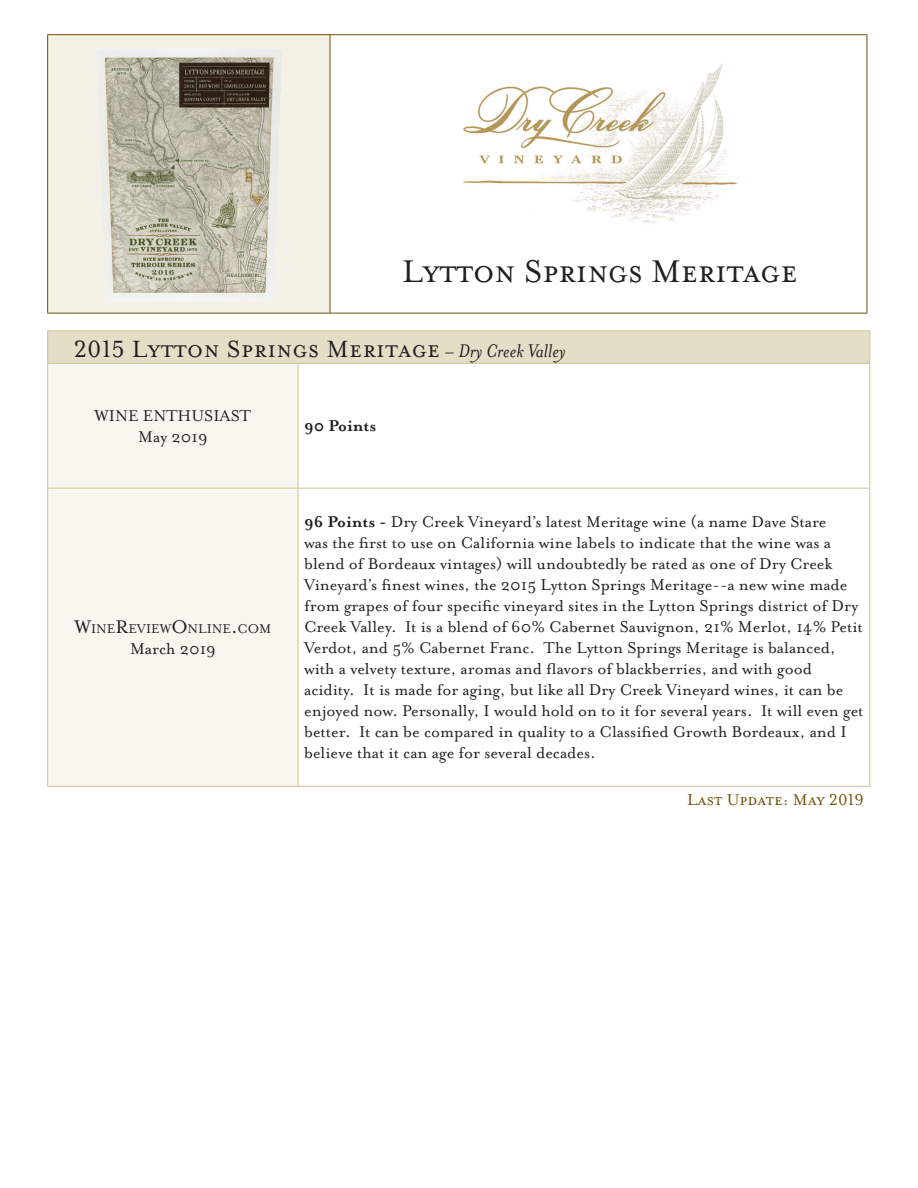
<style>
.page{position:relative;width:918px;height:1188px;background:#fff}
.page>*{position:absolute;margin:0;border:0;box-sizing:border-box;transform-origin:0 0}
.t1{font:36px "Mrs Eaves Small Caps";color:#231f20}
.t2{font:27px "Mrs Eaves Small Caps";letter-spacing:.02em;color:#231f20}
.t3{font:18px/21px "Mrs Eaves Roman";color:#231f20;text-align:center}
.t4{font:18px "Mrs Eaves Small Caps";color:#6f4f06}
.t5{font:700 18px "Mrs Eaves";color:#231f20}
.t6{font:14.7px "Mrs Eaves Roman";color:#231f20}
.s1{font-family:"Mrs Eaves Roman";font-size:19.5px}
.s2{font-family:"Mrs Eaves";font-style:italic;font-size:21px}
.s3{font-size:21px}
.s4{font-family:"Mrs Eaves";font-weight:700}
</style>
<div class="page">
<div style="left:48px;top:35px;width:282px;height:278px;background:#f4f1e6"></div>
<hr style="left:47px;top:34px;width:283px;height:1px;background:#6f4f06">
<hr style="left:47px;top:35px;width:1px;height:278px;background:#6f4f06">
<hr style="left:330px;top:34px;width:537px;height:1px;background:#6f4f06">
<hr style="left:330px;top:35px;width:1px;height:278px;background:#6f4f06">
<hr style="left:867px;top:35px;width:1px;height:278px;background:#6f4f06">
<hr style="left:47px;top:313px;width:283px;height:1px;background:#6f4f06">
<hr style="left:330px;top:313px;width:537px;height:1px;background:#6f4f06">
<div style="left:48px;top:331px;width:822px;height:32px;background:#e4dec6"></div>
<div style="left:48px;top:364px;width:250px;height:422px;background:#f7f6ef"></div>
<hr style="left:47px;top:330px;width:251px;height:1px;background:#cec397">
<hr style="left:47px;top:331px;width:1px;height:32px;background:#cec397">
<hr style="left:298px;top:330px;width:572px;height:1px;background:#cec397">
<hr style="left:870px;top:331px;width:1px;height:32px;background:#cec397">
<hr style="left:47px;top:363px;width:251px;height:1px;background:#cec397">
<hr style="left:47px;top:364px;width:1px;height:124px;background:#cec397">
<hr style="left:298px;top:363px;width:572px;height:1px;background:#cec397">
<hr style="left:298px;top:364px;width:1px;height:124px;background:#cec397">
<hr style="left:870px;top:364px;width:1px;height:124px;background:#cec397">
<hr style="left:47px;top:488px;width:251px;height:1px;background:#cec397">
<hr style="left:47px;top:489px;width:1px;height:297px;background:#cec397">
<hr style="left:298px;top:488px;width:572px;height:1px;background:#cec397">
<hr style="left:298px;top:489px;width:1px;height:297px;background:#cec397">
<hr style="left:870px;top:489px;width:1px;height:297px;background:#cec397">
<hr style="left:47px;top:786px;width:251px;height:1px;background:#cec397">
<hr style="left:298px;top:786px;width:572px;height:1px;background:#cec397">
<img style="left:101px;top:48px;width:181px;height:253px">
<img style="left:463px;top:64px;width:273px;height:160px">
<h1 class="t1" style="left:402px;top:252px;width:397px">Lytton Springs Meritage</h1>
<h2 class="t2" style="left:74px;top:334px;width:493px">2015 Lytton Springs Meritage <span class="s1">–</span> <span class="s2">Dry Creek Valley</span></h2>
<p class="t3" style="left:95px;top:405px;width:158px">WINE ENTHUSIAST<br>May 2019</p>
<p class="t5" style="left:304px;top:416px;width:74px">90 Points</p>
<p class="t6" style="left:74px;top:621px;width:198px"><span class="s3">W</span>INE<span class="s3">R</span>EVIEW<span class="s3">O</span>NLINE<span class="s3">.</span>COM</p>
<p class="t3" style="left:130px;top:639px;width:87px">March 2019</p>
<p class="t3" style="left:304px;top:512px;width:561px;text-align:left"><span class="s4">96 Points -</span> Dry Creek Vineyard’s latest Meritage wine (a name Dave Stare<br>was the first to use on California wine labels to indicate that the wine was a blend of Bordeaux vintages) will undoubtedly be rated as one of Dry Creek Vineyard’s finest wines, the 2015 Lytton Springs Meritage--a new wine made from grapes of four specific vineyard sites in the Lytton Springs district of Dry Creek Valley. It is a blend of 60% Cabernet Sauvignon, 21% Merlot, 14% Petit Verdot, and 5% Cabernet Franc. The Lytton Springs Meritage is balanced, with a velvety texture, aromas and flavors of blackberries, and with good acidity. It is made for aging, but like all Dry Creek Vineyard wines, it can be enjoyed now. Personally, I would hold on to it for several years. It will even get better. It can be compared in quality to a Classified Growth Bordeaux, and I believe that it can age for several decades.</p>
<p class="t4" style="left:687px;top:790px;width:178px">Last Update: May 2019</p>
</div>
